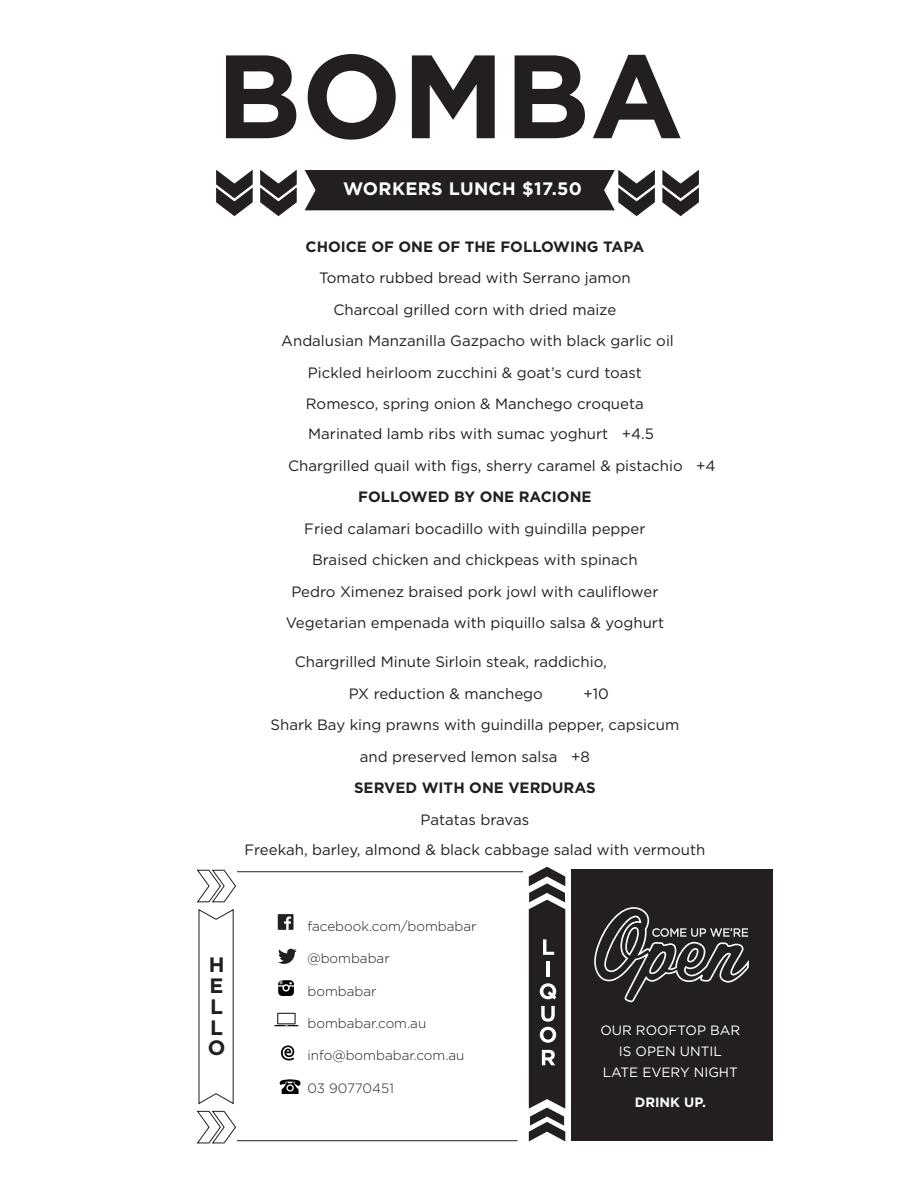
<style>
.page{position:relative;width:918px;height:1188px;background:#fff}
.page>*{position:absolute;margin:0;border:0;box-sizing:border-box;transform-origin:0 0}
.t1{font:700 20.85px/20.9px "Gotham";color:#231f20;text-align:justify}
.t2{font:700 18px "Gotham";letter-spacing:.02em;color:#fff}
.t3{font:15px/31.5px "Gotham";color:#231f20;text-align:center}
.t4{font:700 15px "Gotham";color:#231f20}
.t5{font:300 13.5px "Gotham";color:#231f20}
.t6{font:13.5px "Gotham";color:#fff}
.t7{font:700 13.5px "Gotham";color:#fff}
.s1{font-weight:700}
</style>
<div class="page">
<svg style="left:226px;top:55px;width:70px;height:83px"></svg>
<svg style="left:308px;top:54px;width:88px;height:86px"></svg>
<svg style="left:412px;top:55px;width:83px;height:83px"></svg>
<svg style="left:515px;top:55px;width:70px;height:83px"></svg>
<svg style="left:593px;top:55px;width:88px;height:83px"></svg>
<svg style="left:216px;top:170px;width:37px;height:46px"></svg>
<svg style="left:260px;top:170px;width:37px;height:46px"></svg>
<svg style="left:305px;top:170px;width:350px;height:46px"></svg>
<svg style="left:662px;top:170px;width:37px;height:46px"></svg>
<div style="left:571px;top:869px;width:201px;height:272px;background:#231f20"></div>
<svg style="left:196px;top:869px;width:40px;height:275px"></svg>
<hr style="left:237px;top:1140px;width:281px;height:1px;background:#231f20">
<hr style="left:237px;top:871px;width:286px;height:1px;background:#231f20">
<svg style="left:278px;top:914px;width:16px;height:16px"></svg>
<svg style="left:278px;top:949px;width:19px;height:15px"></svg>
<svg style="left:278px;top:980px;width:16px;height:16px"></svg>
<svg style="left:274px;top:1013px;width:24px;height:13px"></svg>
<svg style="left:281px;top:1045px;width:13px;height:16px"></svg>
<svg style="left:279px;top:1079px;width:22px;height:15px"></svg>
<svg style="left:529px;top:867px;width:36px;height:274px"></svg>
<svg style="left:594px;top:907px;width:155px;height:95px"></svg>
<p class="t2" style="left:343px;top:177px;width:240px">WORKERS LUNCH $17.50</p>
<p class="t4" style="left:306px;top:236px;width:340px">CHOICE OF ONE OF THE FOLLOWING TAPA</p>
<p class="t3" style="left:319px;top:262px;width:313px">Tomato rubbed bread with Serrano jamon</p>
<p class="t3" style="left:334px;top:293px;width:284px">Charcoal grilled corn with dried maize</p>
<p class="t3" style="left:281px;top:325px;width:394px">Andalusian Manzanilla Gazpacho with black garlic oil<br>Pickled heirloom zucchini &amp; goat’s curd toast<br>Romesco, spring onion &amp; Manchego croqueta</p>
<p class="t3" style="left:308px;top:418px;width:347px">Marinated lamb ribs with sumac yoghurt +4.5</p>
<p class="t3" style="left:358px;top:449px;width:359px;text-align:left;text-indent:-70px">Chargrilled quail with figs, sherry caramel &amp; pistachio +4<br><span class="s1">FOLLOWED BY ONE RACIONE</span></p>
<p class="t3" style="left:304px;top:512px;width:343px">Fried calamari bocadillo with guindilla pepper<br>Braised chicken and chickpeas with spinach</p>
<p class="t3" style="left:291px;top:575px;width:369px">Pedro Ximenez braised pork jowl with cauliflower</p>
<p class="t3" style="left:286px;top:607px;width:380px">Vegetarian empenada with piquillo salsa &amp; yoghurt</p>
<p class="t3" style="left:295px;top:646px;width:314px">Chargrilled Minute Sirloin steak, raddichio,</p>
<p class="t3" style="left:349px;top:677px;width:196px">PX reduction &amp; manchego</p>
<p class="t3" style="left:583px;top:677px;width:27px">+10</p>
<p class="t3" style="left:271px;top:709px;width:410px">Shark Bay king prawns with guindilla pepper, capsicum</p>
<p class="t3" style="left:354px;top:740px;width:243px">and preserved lemon salsa +8<br><span class="s1">SERVED WITH ONE VERDURAS</span></p>
<p class="t3" style="left:244px;top:804px;width:463px;line-height:30px">Patatas bravas<br>Freekah, barley, almond &amp; black cabbage salad with vermouth</p>
<h1 class="t1" style="left:208px;top:954px;width:19px">H E L L O</h1>
<p class="t5" style="left:307px;top:917px;width:171px">facebook.com/bombabar</p>
<p class="t5" style="left:307px;top:950px;width:84px">@bombabar</p>
<p class="t5" style="left:307px;top:982px;width:71px">bombabar</p>
<p class="t5" style="left:307px;top:1015px;width:120px">bombabar.com.au</p>
<p class="t5" style="left:307px;top:1047px;width:159px">info@bombabar.com.au</p>
<p class="t5" style="left:307px;top:1079px;width:88px">03 90770451</p>
<p class="t6" style="left:600px;top:1021px;width:141px">OUR ROOFTOP BAR</p>
<p class="t6" style="left:619px;top:1042px;width:104px">IS OPEN UNTIL</p>
<p class="t6" style="left:603px;top:1063px;width:137px">LATE EVERY NIGHT</p>
<p class="t7" style="left:635px;top:1093px;width:73px">DRINK UP.</p>
</div>
